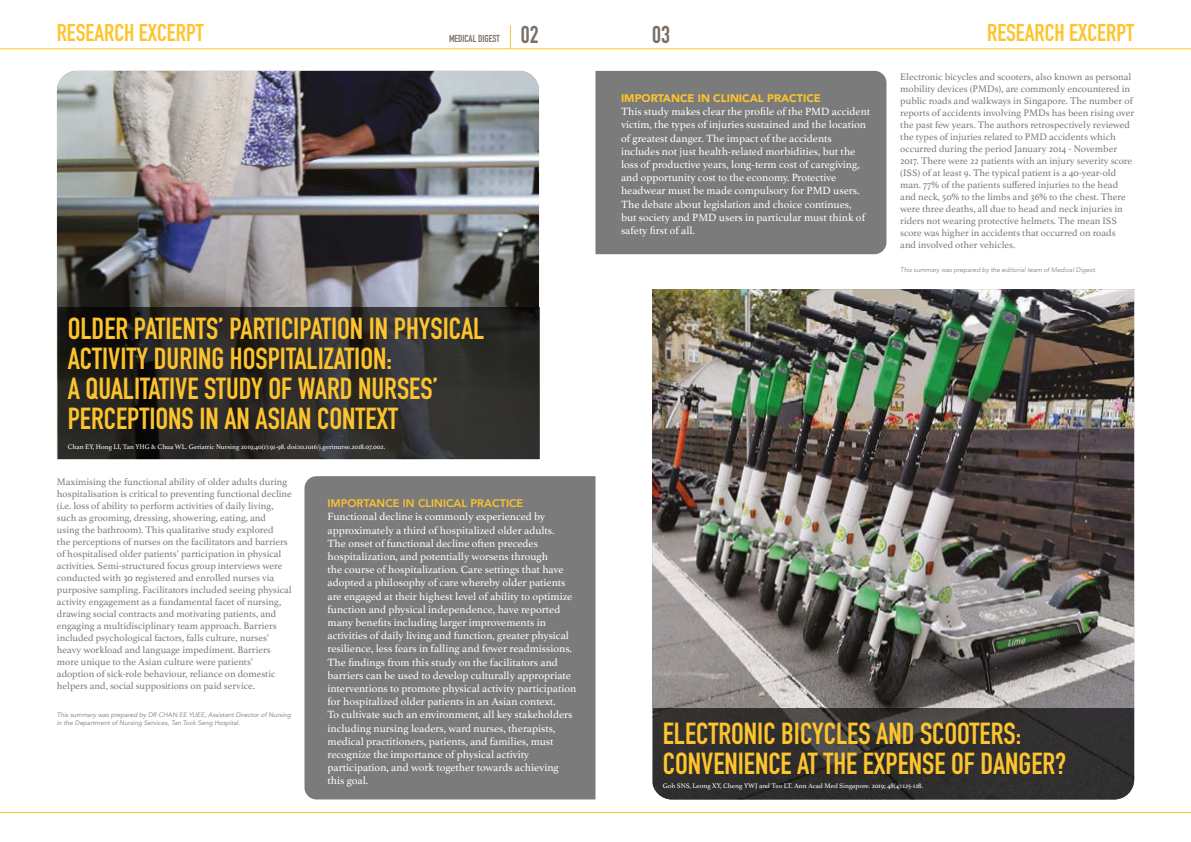
<style>
.page{position:relative;width:1191px;height:842px;background:#fff}
.page>*{position:absolute;margin:0;border:0;box-sizing:border-box;transform-origin:0 0}
.t1{font:700 30px/30px "DIN Condensed";color:#fdc42d}
.t2{font:700 24px "DIN Condensed";color:#fdc42d}
.t3{font:700 24px "DIN Condensed";color:#7b6e67}
.t4{font:11px/13.2px "Athelas";color:#fff}
.t5{font:800 11px "Avenir";color:#fdc42d}
.t6{font:900 11px "Avenir";color:#fdc42d}
.t7{font:10px/12px "Athelas";color:#7c7b7b}
.t8{font:700 10px "DIN Condensed";color:#7b6e67}
.t9{font:7px "Athelas";color:#fff}
.t10{font:italic 6.5px/7.8px "Avenir";color:#7c7b7b}
.t11{font:italic 300 6.5px "Avenir";color:#7c7b7b}
</style>
<div class="page">
<img style="left:652px;top:289px;width:482px;height:497px">
<svg style="left:653px;top:708px;width:481px;height:91px;fill:#312f2f"></svg>
<div style="left:595px;top:71px;width:291px;height:183px;background:#7c7b7b"></div>
<svg style="left:510px;top:25px;width:1px;height:24px"></svg>
<hr style="left:0;top:49px;width:1191px;height:1px;background:#fdc42d">
<hr style="left:0;top:812px;width:1191px;height:1px;background:#fdc42d">
<div style="left:304px;top:476px;width:291px;height:323px;background:#7c7b7b"></div>
<img style="left:57px;top:71px;width:482px;height:388px">
<svg style="left:58px;top:307px;width:481px;height:152px;fill:#2d2c29"></svg>
<h2 class="t2" style="left:57px;top:17px;width:149px">RESEARCH EXCERPT</h2>
<p class="t8" style="left:449px;top:32px;width:52px">MEDICAL DIGEST</p>
<h2 class="t3" style="left:521px;top:18px;width:19px">02</h2>
<h2 class="t2" style="left:987px;top:17px;width:149px">RESEARCH EXCERPT</h2>
<h2 class="t3" style="left:652px;top:18px;width:19px">03</h2>
<h1 class="t1" style="left:68px;top:314px;width:418px">OLDER PATIENTS’ PARTICIPATION IN PHYSICAL ACTIVITY DURING HOSPITALIZATION:<br>A QUALITATIVE STUDY OF WARD NURSES’ PERCEPTIONS IN AN ASIAN CONTEXT</h1>
<p class="t9" style="left:68px;top:441px;width:319px">Chan EY, Hong LI, Tan YHG &amp; Chua WL. Geriatric Nursing 2019;40(1):91-98. doi:10.1016/j.gerinurse.2018.07.002.</p>
<p class="t7" style="left:57px;top:475px;width:236px">Maximising the functional ability of older adults during hospitalisation is critical to preventing functional decline (i.e. loss of ability to perform activities of daily living, such as grooming, dressing, showering, eating, and<br>using the bathroom). This qualitative study explored<br>the perceptions of nurses on the facilitators and barriers of hospitalised older patients’ participation in physical activities. Semi-structured focus group interviews were conducted with 30 registered and enrolled nurses via purposive sampling. Facilitators included seeing physical activity engagement as a fundamental facet of nursing, drawing social contracts and motivating patients, and engaging a multidisciplinary team approach. Barriers included psychological factors, falls culture, nurses’ heavy workload and language impediment. Barriers more unique to the Asian culture were patients’ adoption of sick-role behaviour, reliance on domestic helpers and, social suppositions on paid service.</p>
<p class="t5" style="left:327px;top:495px;width:197px">IMPORTANCE IN CLINICAL PRACTICE</p>
<p class="t4" style="left:327px;top:510px;width:250px">Functional decline is commonly experienced by approximately a third of hospitalized older adults.<br>The onset of functional decline often precedes hospitalization, and potentially worsens through<br>the course of hospitalization. Care settings that have adopted a philosophy of care whereby older patients are engaged at their highest level of ability to optimize function and physical independence, have reported many benefits including larger improvements in activities of daily living and function, greater physical resilience, less fears in falling and fewer readmissions.<br>The findings from this study on the facilitators and barriers can be used to develop culturally appropriate interventions to promote physical activity participation for hospitalized older patients in an Asian context.<br>To cultivate such an environment, all key stakeholders including nursing leaders, ward nurses, therapists, medical practitioners, patients, and families, must recognize the importance of physical activity participation, and work together towards achieving this goal.</p>
<p class="t10" style="left:57px;top:711px;width:236px">This summary was prepared by DR CHAN EE YUEE, Assistant Director of Nursing in the Department of Nursing Services, Tan Tock Seng Hospital.</p>
<p class="t6" style="left:621px;top:89px;width:201px">IMPORTANCE IN CLINICAL PRACTICE</p>
<p class="t4" style="left:621px;top:105px;width:251px">This study makes clear the profile of the PMD accident victim, the types of injuries sustained and the location of greatest danger. The impact of the accidents includes not just health-related morbidities, but the loss of productive years, long-term cost of caregiving, and opportunity cost to the economy. Protective headwear must be made compulsory for PMD users.<br>The debate about legislation and choice continues,<br>but society and PMD users in particular must think of safety first of all.</p>
<p class="t7" style="left:900px;top:70px;width:235px">Electronic bicycles and scooters, also known as personal mobility devices (PMDs), are commonly encountered in public roads and walkways in Singapore. The number of reports of accidents involving PMDs has been rising over the past few years. The authors retrospectively reviewed the types of injuries related to PMD accidents which occurred during the period January 2014 - November 2017. There were 22 patients with an injury severity score (ISS) of at least 9. The typical patient is a 40-year-old man. 77% of the patients suffered injuries to the head and neck, 50% to the limbs and 36% to the chest. There were three deaths, all due to head and neck injuries in riders not wearing protective helmets. The mean ISS score was higher in accidents that occurred on roads<br>and involved other vehicles.</p>
<p class="t11" style="left:900px;top:265px;width:198px">This summary was prepared by the editorial team of Medical Digest.</p>
<h1 class="t1" style="left:663px;top:718px;width:405px">ELECTRONIC BICYCLES AND SCOOTERS:<br>CONVENIENCE AT THE EXPENSE OF DANGER?</h1>
<p class="t9" style="left:663px;top:780px;width:262px">Goh SNS, Leong XY, Cheng YWJ and Teo LT. Ann Acad Med Singapore. 2019; 48(4):125-128.</p>
</div>
